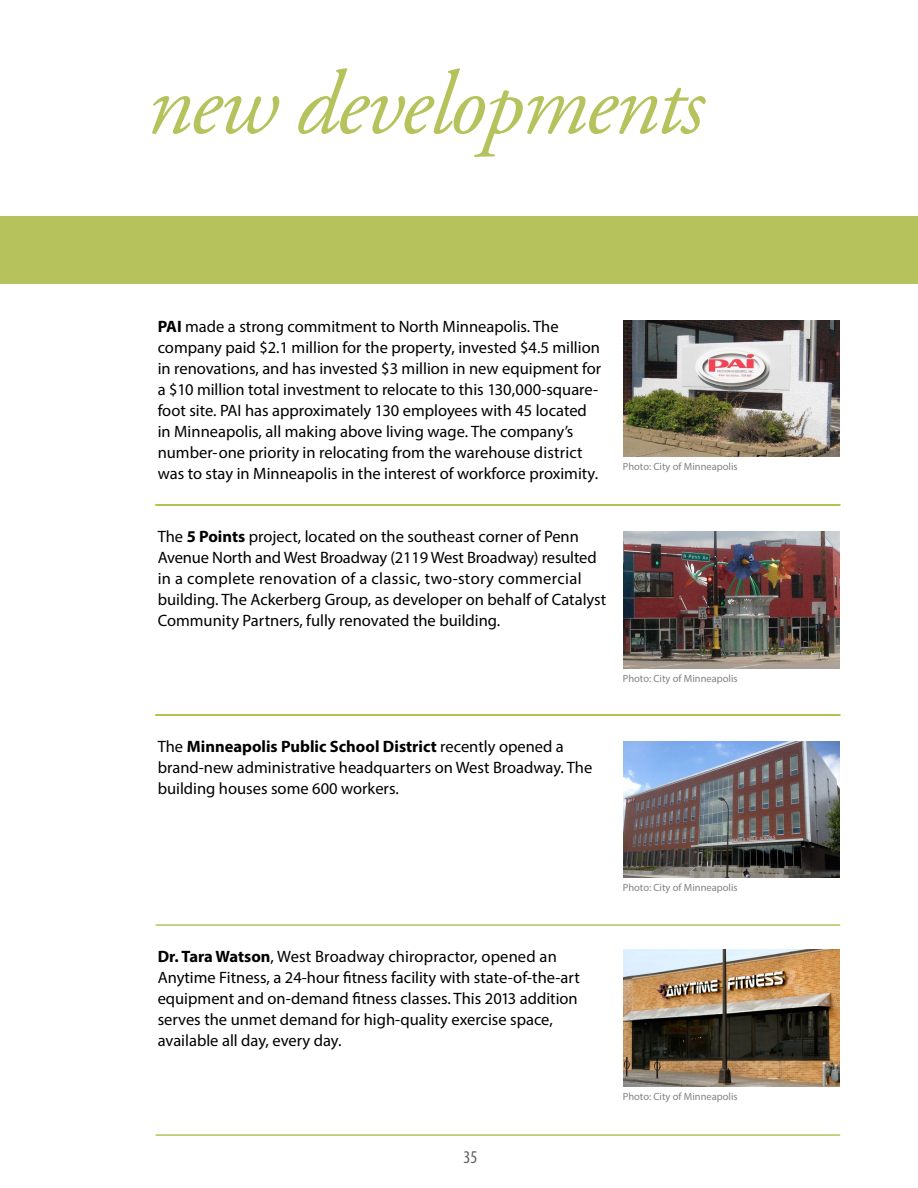
<style>
.page{position:relative;width:918px;height:1188px;background:#fff}
.page>*{position:absolute;margin:0;border:0;box-sizing:border-box;transform-origin:0 0}
.t1{font:italic 90px "Adobe Garamond Pro";letter-spacing:-.025em;color:#b6c35c}
.t2{font:condensed 18px "Myriad Pro";color:#5f6062}
.t3{font:16.5px/21px "Myriad Pro";color:#000}
.t4{font:10.5px "Myriad Pro";color:#808285}
.s1{font-weight:700}
</style>
<div class="page">
<div style="left:0;top:216px;width:918px;height:68px;background:#b6c35c"></div>
<img style="left:624px;top:320px;width:216px;height:137px">
<img style="left:624px;top:532px;width:216px;height:136px">
<img style="left:624px;top:741px;width:216px;height:137px">
<img style="left:624px;top:950px;width:216px;height:137px">
<hr style="left:156px;top:504px;width:684px;height:2px;background:#b6c35c">
<hr style="left:156px;top:714px;width:684px;height:2px;background:#b6c35c">
<hr style="left:156px;top:924px;width:684px;height:2px;background:#b6c35c">
<hr style="left:156px;top:1134px;width:684px;height:2px;background:#b6c35c">
<h1 class="t1" style="left:147px;top:50px;width:558px">new developments</h1>
<p class="t3" style="left:158px;top:316px;width:445px"><span class="s1">PAI</span> made a strong commitment to North Minneapolis. The company paid $2.1 million for the property, invested $4.5 million in renovations, and has invested $3 million in new equipment for a $10 million total investment to relocate to this 130,000-square&shy;foot site. PAI has approximately 130 employees with 45 located in Minneapolis, all making above living wage. The company’s number-one priority in relocating from the warehouse district was to stay in Minneapolis in the interest of workforce proximity.</p>
<p class="t4" style="left:623px;top:460px;width:116px">Photo: City of Minneapolis</p>
<p class="t3" style="left:158px;top:526px;width:450px">The <span class="s1">5 Points</span> project, located on the southeast corner of Penn Avenue North and West Broadway (2119 West Broadway) resulted in a complete renovation of a classic, two-story commercial building. The Ackerberg Group, as developer on behalf of Catalyst Community Partners, fully renovated the building.</p>
<p class="t4" style="left:623px;top:672px;width:116px">Photo: City of Minneapolis</p>
<p class="t3" style="left:158px;top:736px;width:436px">The <span class="s1">Minneapolis Public School District</span> recently opened a brand-new administrative headquarters on West Broadway. The building houses some 600 workers.</p>
<p class="t3" style="left:158px;top:946px;width:424px"><span class="s1">Dr. Tara Watson</span>, West Broadway chiropractor, opened an Anytime Fitness, a 24-hour fitness facility with state-of-the-art equipment and on-demand fitness classes. This 2013 addition serves the unmet demand for high-quality exercise space, available all day, every day.</p>
<p class="t2" style="left:464px;top:1146px;width:15px">35</p>
<p class="t4" style="left:623px;top:881px;width:116px">Photo: City of Minneapolis</p>
<p class="t4" style="left:623px;top:1090px;width:116px">Photo: City of Minneapolis</p>
</div>
